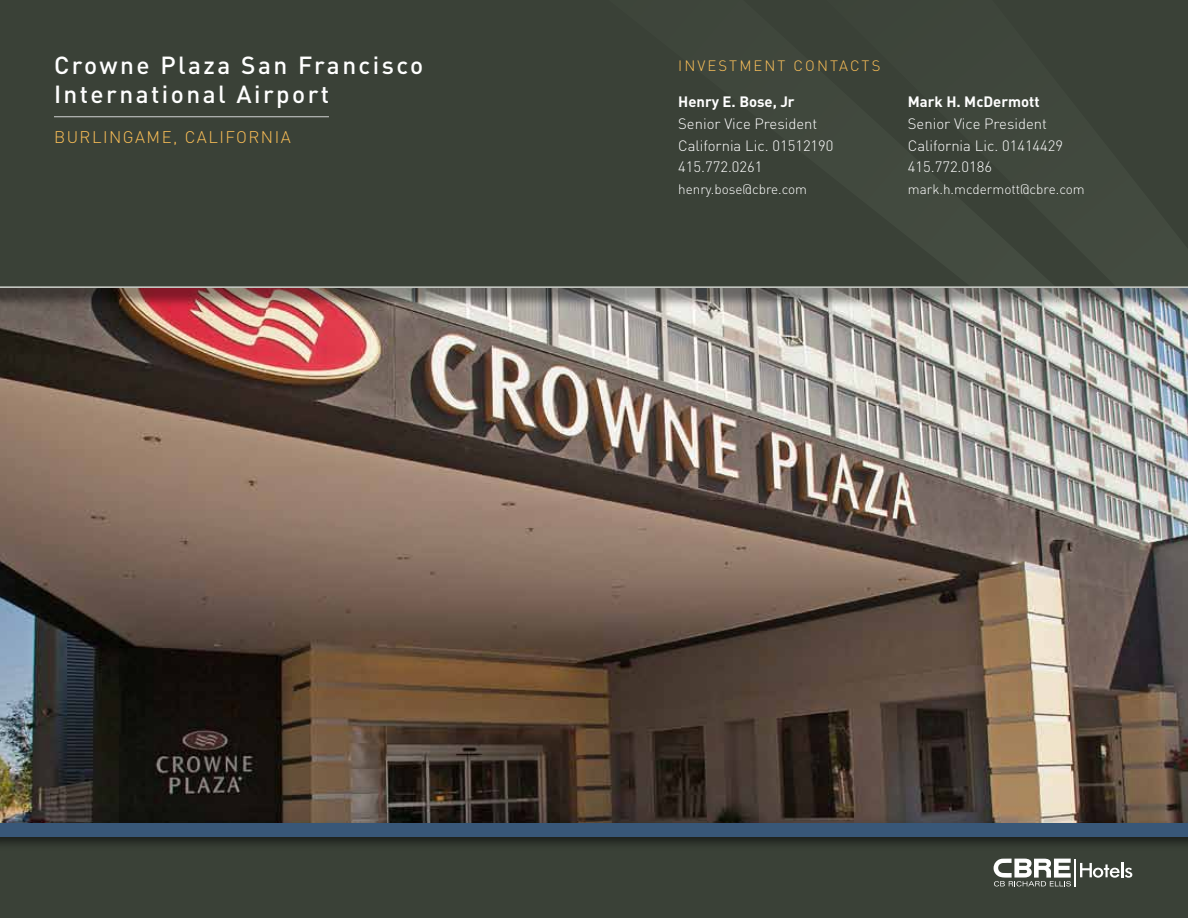
<style>
.page{position:relative;width:1188px;height:918px;background:#fff}
.page>*{position:absolute;margin:0;border:0;box-sizing:border-box;transform-origin:0 0}
.t1{font:500 24.45px "DIN";letter-spacing:.1em;color:#fff}
.t2{font:300 16.65px "DIN";letter-spacing:.09em;color:#fdc057}
.t3{font:300 14.85px/21.6px "DIN";color:#fff}
.t4{font:700 14.85px "DIN";color:#fff}
.t5{font:300 14.85px "DIN";letter-spacing:.14em;color:#fdc057}
.t6{font:300 13.5px "DIN";color:#fff}
</style>
<div class="page">
<img style="left:0;top:309px;width:1188px;height:511px">
<div style="left:0;top:0;width:1188px;height:287px;background:#3a4137"></div>
<div style="left:0;top:826px;width:1188px;height:92px;background:#3a4137"></div>
<svg style="left:233px;top:117px;width:955px;height:388px"></svg>
<img style="left:600px;top:117px;width:588px;height:381px">
<hr style="left:54px;top:116px;width:275px;height:1px;background:#d1d3d4">
<hr style="left:0;top:286px;width:1188px;height:2px;background:#ced1cc">
<svg style="left:994px;top:859px;width:138px;height:28px"></svg>
<div style="left:0;top:820px;width:1188px;height:30px;background:#000;opacity:.5"></div>
<div style="left:0;top:824px;width:1188px;height:13px;background:#385778"></div>
<h1 class="t1" style="left:54px;top:49px;width:371px">Crowne Plaza San Francisco</h1>
<p class="t5" style="left:678px;top:56px;width:204px">INVESTMENT CONTACTS</p>
<h1 class="t1" style="left:54px;top:78px;width:277px">International Airport</h1>
<p class="t2" style="left:54px;top:126px;width:238px">BURLINGAME, CALIFORNIA</p>
<p class="t4" style="left:678px;top:92px;width:118px">Henry E. Bose, Jr</p>
<p class="t3" style="left:678px;top:112px;width:157px">Senior Vice President<br>California Lic. 01512190<br>415.772.0261</p>
<p class="t6" style="left:678px;top:180px;width:130px">henry.bose@cbre.com</p>
<p class="t4" style="left:908px;top:92px;width:133px">Mark H. McDermott</p>
<p class="t3" style="left:908px;top:112px;width:157px">Senior Vice President<br>California Lic. 01414429<br>415.772.0186</p>
<p class="t6" style="left:908px;top:180px;width:178px">mark.h.mcdermott@cbre.com</p>
</div>
